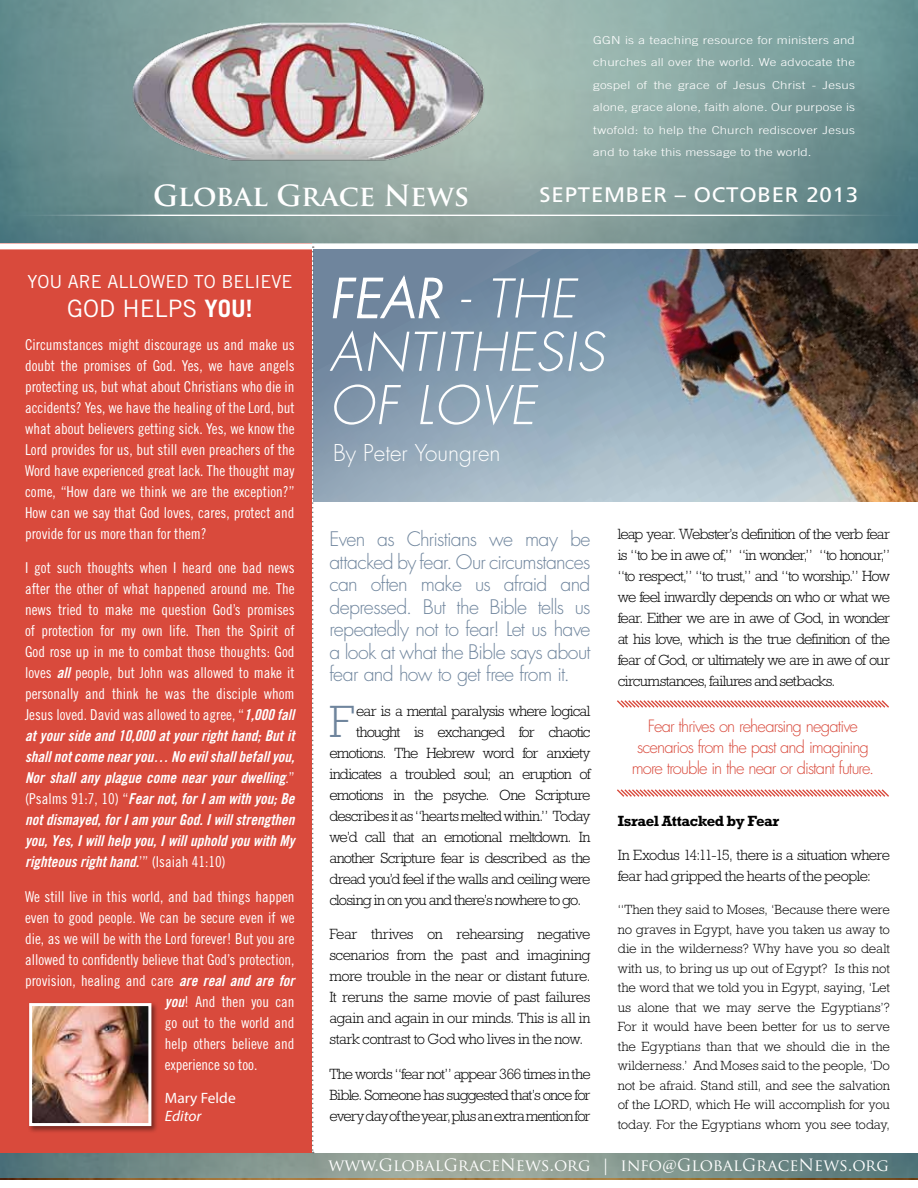
<style>
.page{position:relative;width:918px;height:1188px;background:#fff}
.page>*{position:absolute;margin:0;border:0;box-sizing:border-box;transform-origin:0 0}
.t1{font:italic 300 51.9px/53.2px "Futura Std";letter-spacing:.02em;color:#fff}
.t2{font:300 45.9px "Rockwell Std";color:#6f859d}
.t3{font:700 28.5px "Trajan Pro";color:#fff}
.t4{font:24px "Trade Gothic LT Std";color:#fff}
.t5{font:300 22.5px "Futura Std";color:#fff}
.t6{font:21px "Frutiger LT Std";letter-spacing:.035em;color:#fff;scale:1.06 1}
.t7{font:300 19.5px/22.5px "Futura Std";letter-spacing:-.03em;color:#6f859d;text-align:justify}
.t8{font:18px "Trade Gothic LT Std";color:#fff}
.t9{font:300 16.5px/21px "Futura Std";letter-spacing:-.05em;color:#d94a3c;text-align:center}
.t10{font:16.5px "Trajan Pro";color:#fff}
.t11{font:300 15px/21px "Rockwell Std";letter-spacing:-.05em;color:#000;text-align:justify}
.t12{font:15px/21px "Trade Gothic LT Std Cn 18";color:#fff;text-align:justify}
.t13{font:15px/21px "Trade Gothic LT Std Bd Cn 20 Obl";color:#fff;text-align:justify}
.t14{font:700 15px "Rockwell Std";letter-spacing:-.03em;color:#000}
.t15{font:15px "Myriad Pro";color:#fff}
.t16{font:italic 15px "Myriad Pro";color:#fff}
.t17{font:300 13.5px/19.5px "Rockwell Std";letter-spacing:-.015em;color:#000;text-align:justify}
.t18{font:300 10.95px/22.5px "Trade Gothic LT Std";letter-spacing:.015em;color:#fff;text-align:justify;scale:1.21 1}
.s1{font-weight:700}
.s2{font-family:"Trade Gothic LT Std Bd Cn 20 Obl"}
.s3{font-family:"Trade Gothic LT Std Cn 18"}
</style>
<div class="page">
<svg style="left:0;top:0;width:918px;height:243px;background:#7b9b9a"></svg>
<div style="left:0;top:243px;width:311px;height:923px;background:#d94a3c"></div>
<img style="left:91px;top:0;width:431px;height:192px">
<hr style="left:0;top:214px;width:918px;height:2px;background:#fff">
<div style="left:0;top:243px;width:918px;height:6px;background:#fff"></div>
<img style="left:0;top:1178px;width:918px;height:1px">
<svg style="left:0;top:1153px;width:918px;height:25px;background:#7b918c"></svg>
<div style="left:27px;top:1001px;width:132px;height:133px;background:#000;opacity:.45"></div>
<img style="left:33px;top:1007px;width:114px;height:115px">
<div style="left:29px;top:1003px;width:122px;height:123px;border:3px solid #fff"></div>
<img style="left:316px;top:249px;width:602px;height:252px">
<div style="left:311px;top:246px;width:5px;height:907px;background:#000;opacity:.55"></div>
<svg style="left:332px;top:273px;width:111px;height:46px;background:#8d9eb1"></svg>
<svg style="left:617px;top:700px;width:272px;height:8px"></svg>
<svg style="left:617px;top:789px;width:272px;height:8px"></svg>
<p class="t18" style="left:593px;top:29px;width:218px">GGN is a teaching resource for ministers and churches all over the world. We advocate the gospel of the grace of Jesus Christ - Jesus alone, grace alone, faith alone. Our purpose is twofold: to help the Church rediscover Jesus and to take this message to the world.</p>
<h3 class="t3" style="left:153px;top:178px;width:317px">Global Grace News</h3>
<h3 class="t6" style="left:540px;top:182px;width:302px">SEPTEMBER – OCTOBER 2013</h3>
<p class="t8" style="left:27px;top:271px;width:267px">YOU ARE ALLOWED TO BELIEVE</p>
<h3 class="t4" style="left:67px;top:294px;width:187px">GOD HELPS <span class="s1">you!</span></h3>
<p class="t12" style="left:25px;top:334px;width:271px">Circumstances might discourage us and make us doubt the promises of God. Yes, we have angels protecting us, but what about Christians who die in accidents? Yes, we have the healing of the Lord, but what about believers getting sick. Yes, we know the Lord provides for us, but still even preachers of the Word have experienced great lack. The thought may come, “How dare we think we are the exception?” How can we say that God loves, cares, protect and provide for us more than for them?</p>
<p class="t12" style="left:25px;top:557px;width:271px">I got such thoughts when I heard one bad news after the other of what happened around me. The news tried to make me question God’s promises of protection for my own life. Then the Spirit of God rose up in me to combat those thoughts: God loves <span class="s2">all</span> people, but John was allowed to make it personally and think he was the disciple whom Jesus loved. David was allowed to agree, “<span class="s2">1,000 fall</span></p>
<p class="t13" style="left:25px;top:726px;width:271px">at your side and 10,000 at your right hand; But it shall not come near you… No evil shall befall you, Nor shall any plague come near your dwelling<span class="s3">.” (Psalms 91:7, 10) “</span>Fear not, for I am with you; Be not dismayed, for I am your God. I will strengthen you, Yes, I will help you, I will uphold you with My righteous right hand.<span class="s3">’” (Isaiah 41:10)</span></p>
<p class="t12" style="left:25px;top:886px;width:271px">We still live in this world, and bad things happen</p>
<p class="t12" style="left:25px;top:907px;width:271px">even to good people. We can be secure even if we</p>
<p class="t12" style="left:25px;top:928px;width:271px">die, as we will be with the Lord forever! But you are</p>
<p class="t12" style="left:25px;top:949px;width:271px">allowed to confidently believe that God’s protection,</p>
<p class="t12" style="left:25px;top:970px;width:271px">provision, healing and care <span class="s2">are real and are for</span></p>
<p class="t12" style="left:165px;top:991px;width:131px"><span class="s2">you</span>! And then you can</p>
<p class="t12" style="left:165px;top:1012px;width:131px">go out to the world and</p>
<p class="t12" style="left:165px;top:1033px;width:131px">help others believe and</p>
<p class="t12" style="left:165px;top:1054px;width:94px">experience so too.</p>
<p class="t15" style="left:165px;top:1089px;width:72px">Mary Felde</p>
<p class="t16" style="left:165px;top:1107px;width:38px">Editor</p>
<h1 class="t1" style="left:329px;top:274px;width:276px">FEAR - THE<br>ANTITHESIS<br>OF LOVE</h1>
<h3 class="t5" style="left:333px;top:439px;width:169px">By Peter Youngren</h3>
<h3 class="t7" style="left:329px;top:528px;width:263px">Even as Christians we may be attacked by fear. Our circumstances can often make us afraid and depressed. But the Bible tells us repeatedly not to fear! Let us have a look at what the Bible says about fear and how to get free from it.</h3>
<h2 class="t2" style="left:329px;top:695px;width:26px">F</h2>
<p class="t11" style="left:356px;top:700px;width:236px">ear is a mental paralysis where logical</p>
<p class="t11" style="left:356px;top:721px;width:236px">thought is exchanged for chaotic</p>
<p class="t11" style="left:329px;top:742px;width:263px">emotions. The Hebrew word for anxiety</p>
<p class="t11" style="left:329px;top:763px;width:263px">indicates a troubled soul; an eruption of</p>
<p class="t11" style="left:329px;top:784px;width:263px">emotions in the psyche. One Scripture</p>
<p class="t11" style="left:329px;top:805px;width:263px">describes it as “hearts melted within.” Today</p>
<p class="t11" style="left:329px;top:826px;width:263px">we’d call that an emotional meltdown. In</p>
<p class="t11" style="left:329px;top:847px;width:263px">another Scripture fear is described as the</p>
<p class="t11" style="left:329px;top:868px;width:263px">dread you’d feel if the walls and ceiling were</p>
<p class="t11" style="left:329px;top:889px;width:253px">closing in on you and there’s nowhere to go.</p>
<p class="t11" style="left:329px;top:924px;width:263px">Fear thrives on rehearsing negative scenarios from the past and imagining more trouble in the near or distant future.<br>It reruns the same movie of past failures again and again in our minds. This is all in stark contrast to God who lives in the now.</p>
<p class="t11" style="left:329px;top:1063px;width:263px">The words “fear not” appear 366 times in the Bible. Someone has suggested that’s once for every day of the year, plus an extra mention for</p>
<p class="t11" style="left:618px;top:524px;width:274px">leap year. Webster’s definition of the verb fear is “to be in awe of,” “in wonder,” “to honour,” “to respect,” “to trust,” and “to worship.” How we feel inwardly depends on who or what we fear. Either we are in awe of God, in wonder at his love, which is the true definition of the fear of God, or ultimately we are in awe of our circumstances, failures and setbacks.</p>
<p class="t9" style="left:632px;top:716px;width:244px">Fear thrives on rehearsing negative scenarios from the past and imagining more trouble in the near or distant future.</p>
<p class="t14" style="left:618px;top:812px;width:163px">Israel Attacked by Fear</p>
<p class="t11" style="left:618px;top:845px;width:274px">In Exodus 14:11-15, there is a situation where fear had gripped the hearts of the people:</p>
<p class="t17" style="left:618px;top:900px;width:274px">“Then they said to Moses, ‘Because there were no graves in Egypt, have you taken us away to die in the wilderness? Why have you so dealt with us, to bring us up out of Egypt? Is this not the word that we told you in Egypt, saying, ‘Let us alone that we may serve the Egyptians’?<br>For it would have been better for us to serve the Egyptians than that we should die in the wilderness.’ And Moses said to the people, ‘Do not be afraid. Stand still, and see the salvation of the LORD, which He will accomplish for you today. For the Egyptians whom you see today,</p>
<p class="t10" style="left:329px;top:1155px;width:562px">www.GlobalGraceNews.org | info@GlobalGraceNews.org</p>
</div>
